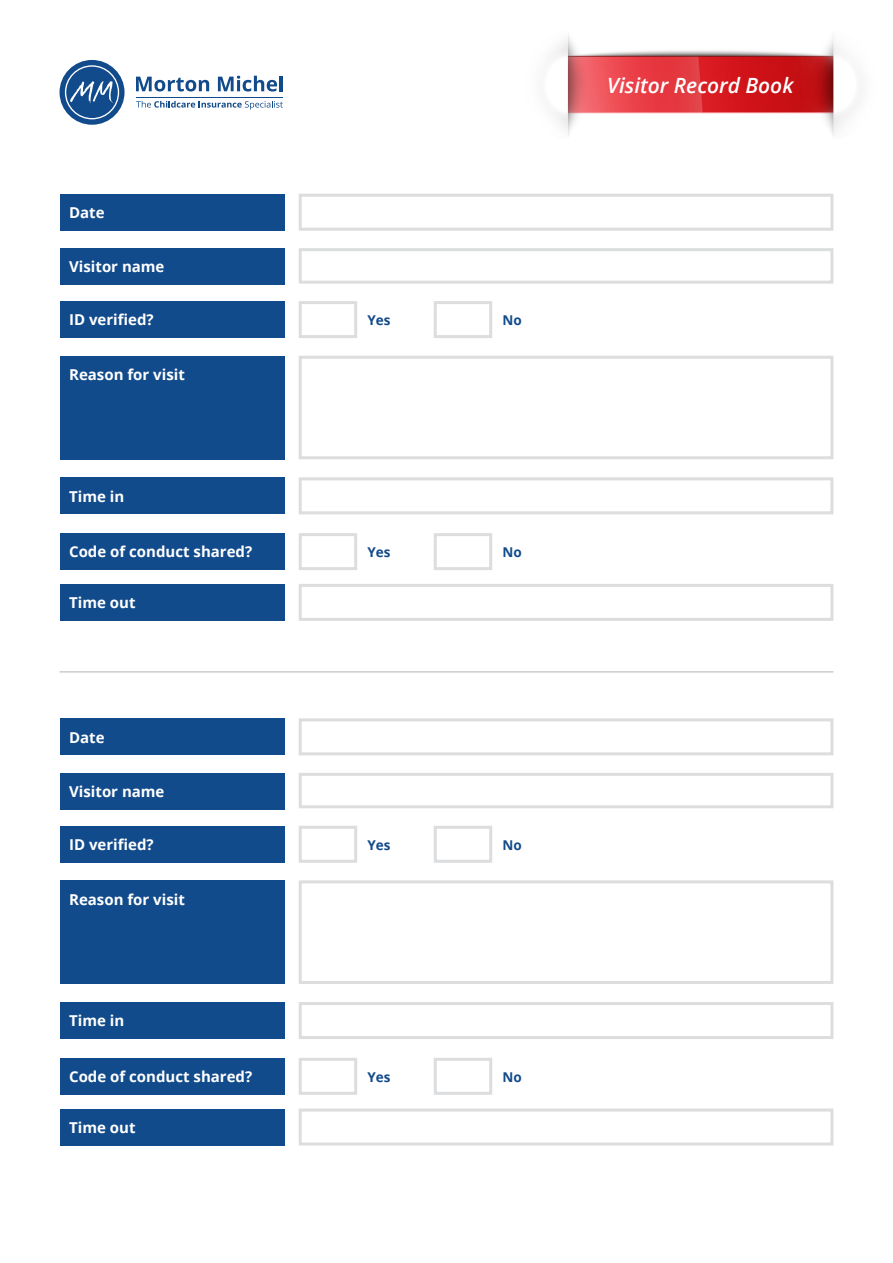
<style>
.page{position:relative;width:893px;height:1263px;background:#fff}
.page>*{position:absolute;margin:0;border:0;box-sizing:border-box;transform-origin:0 0}
.t1{font:italic 600 21px "Open Sans";color:#fff}
.t2{font:700 15px "Open Sans";color:#fff}
.t3{font:700 13.5px "Open Sans";letter-spacing:-.01em;color:#124b8b}
</style>
<div class="page">
<img style="left:552px;top:34px;width:298px;height:103px">
<svg style="left:59px;top:60px;width:66px;height:65px"></svg>
<svg style="left:136px;top:77px;width:73px;height:14px"></svg>
<svg style="left:218px;top:76px;width:59px;height:15px"></svg>
<hr style="left:280px;top:76px;width:3px;height:15px;background:#124b8b">
<hr style="left:136px;top:97px;width:147px;height:1px;background:#124b8b">
<svg style="left:136px;top:101px;width:147px;height:9px"></svg>
<div style="left:61px;top:194px;width:224px;height:37px;background:#124b8b"></div>
<div style="left:61px;top:718px;width:224px;height:37px;background:#124b8b"></div>
<div style="left:61px;top:248px;width:224px;height:37px;background:#124b8b"></div>
<div style="left:61px;top:773px;width:224px;height:37px;background:#124b8b"></div>
<div style="left:61px;top:301px;width:224px;height:37px;background:#124b8b"></div>
<div style="left:61px;top:826px;width:224px;height:37px;background:#124b8b"></div>
<div style="left:61px;top:533px;width:224px;height:37px;background:#124b8b"></div>
<div style="left:61px;top:1058px;width:224px;height:37px;background:#124b8b"></div>
<div style="left:61px;top:356px;width:224px;height:103px;background:#124b8b"></div>
<div style="left:61px;top:880px;width:224px;height:104px;background:#124b8b"></div>
<div style="left:61px;top:477px;width:224px;height:37px;background:#124b8b"></div>
<div style="left:61px;top:1002px;width:224px;height:37px;background:#124b8b"></div>
<div style="left:61px;top:584px;width:224px;height:37px;background:#124b8b"></div>
<div style="left:61px;top:1108px;width:224px;height:37px;background:#124b8b"></div>
<div style="left:299px;top:194px;width:534px;height:37px;background:#fff;border:3px solid #dcdddf"></div>
<div style="left:299px;top:718px;width:534px;height:37px;background:#fff;border:3px solid #dcdddf"></div>
<div style="left:299px;top:248px;width:534px;height:36px;background:#fff;border:3px solid #dcdddf"></div>
<div style="left:299px;top:773px;width:534px;height:35px;background:#fff;border:3px solid #dcdddf"></div>
<div style="left:299px;top:301px;width:58px;height:37px;background:#fff;border:3px solid #dcdddf"></div>
<div style="left:299px;top:826px;width:58px;height:37px;background:#fff;border:3px solid #dcdddf"></div>
<div style="left:299px;top:533px;width:58px;height:37px;background:#fff;border:3px solid #dcdddf"></div>
<div style="left:299px;top:1058px;width:58px;height:37px;background:#fff;border:3px solid #dcdddf"></div>
<div style="left:434px;top:301px;width:58px;height:37px;background:#fff;border:3px solid #dcdddf"></div>
<div style="left:434px;top:826px;width:58px;height:37px;background:#fff;border:3px solid #dcdddf"></div>
<div style="left:434px;top:533px;width:58px;height:37px;background:#fff;border:3px solid #dcdddf"></div>
<div style="left:434px;top:1058px;width:58px;height:37px;background:#fff;border:3px solid #dcdddf"></div>
<div style="left:299px;top:356px;width:534px;height:103px;background:#fff;border:3px solid #dcdddf"></div>
<div style="left:299px;top:880px;width:534px;height:104px;background:#fff;border:3px solid #dcdddf"></div>
<div style="left:299px;top:477px;width:534px;height:37px;background:#fff;border:3px solid #dcdddf"></div>
<div style="left:299px;top:1002px;width:534px;height:37px;background:#fff;border:3px solid #dcdddf"></div>
<div style="left:299px;top:584px;width:534px;height:37px;background:#fff;border:3px solid #dcdddf"></div>
<div style="left:299px;top:1108px;width:534px;height:37px;background:#fff;border:3px solid #dcdddf"></div>
<hr style="left:60px;top:671px;width:773px;height:1px;background:#b2b3b7">
<p class="t2" style="left:69px;top:202px;width:37px">Date</p>
<p class="t2" style="left:69px;top:256px;width:97px">Visitor name</p>
<p class="t2" style="left:69px;top:309px;width:86px">ID verified?</p>
<p class="t2" style="left:69px;top:364px;width:117px">Reason for visit</p>
<p class="t2" style="left:69px;top:485px;width:57px">Time in</p>
<p class="t2" style="left:69px;top:541px;width:185px">Code of conduct shared?</p>
<p class="t2" style="left:69px;top:592px;width:68px">Time out</p>
<p class="t2" style="left:69px;top:726px;width:37px">Date</p>
<p class="t2" style="left:69px;top:781px;width:97px">Visitor name</p>
<p class="t2" style="left:69px;top:834px;width:86px">ID verified?</p>
<p class="t2" style="left:69px;top:888px;width:117px">Reason for visit</p>
<p class="t2" style="left:69px;top:1010px;width:57px">Time in</p>
<p class="t2" style="left:69px;top:1066px;width:185px">Code of conduct shared?</p>
<p class="t2" style="left:69px;top:1117px;width:68px">Time out</p>
<p class="t1" style="left:607px;top:71px;width:188px">Visitor Record Book</p>
<p class="t3" style="left:368px;top:311px;width:24px">Yes</p>
<p class="t3" style="left:503px;top:311px;width:21px">No</p>
<p class="t3" style="left:368px;top:543px;width:24px">Yes</p>
<p class="t3" style="left:503px;top:543px;width:21px">No</p>
<p class="t3" style="left:368px;top:835px;width:24px">Yes</p>
<p class="t3" style="left:503px;top:835px;width:21px">No</p>
<p class="t3" style="left:368px;top:1067px;width:24px">Yes</p>
<p class="t3" style="left:503px;top:1067px;width:21px">No</p>
</div>
